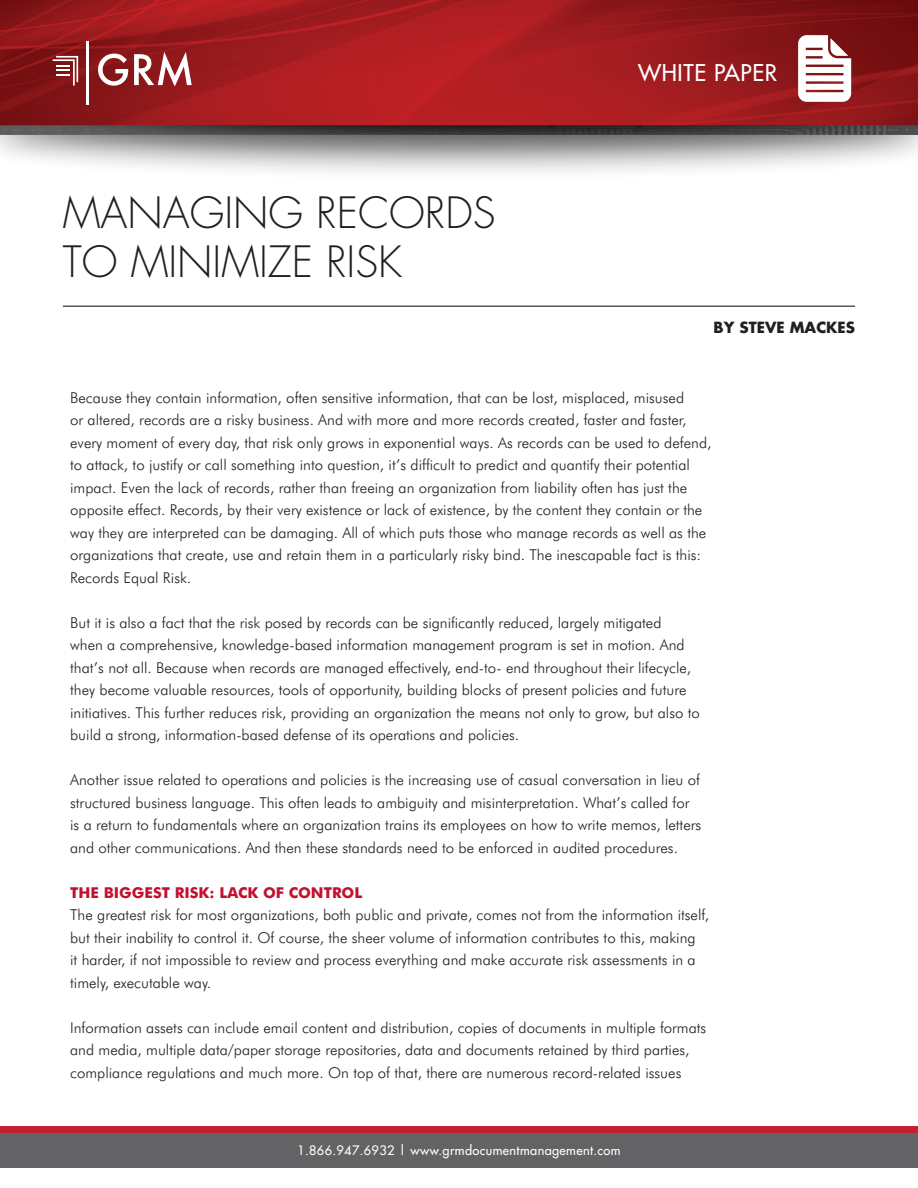
<style>
.page{position:relative;width:918px;height:1188px;background:#fff}
.page>*{position:absolute;margin:0;border:0;box-sizing:border-box;transform-origin:0 0}
.t1{font:300 42px/49.5px "Futura";color:#231f20}
.t2{font:22.5px "Futura";letter-spacing:.03em;color:#fff}
.t3{font:300 15px/22.5px "Futura BT";color:#231f20}
.t4{font:700 15px "Futura BT";color:#c3102f}
.t5{font:700 15px "Futura";color:#231f20}
.t6{font:12.75px "Futura";letter-spacing:.03em;color:#fff}
</style>
<div class="page">
<div style="left:0;top:1126px;width:918px;height:32px;background:#c42032"></div>
<div style="left:0;top:1133px;width:918px;height:35px;background:#636366"></div>
<div style="left:0;top:74px;width:918px;height:107px;background:#231f20;opacity:.75"></div>
<img style="left:0;top:0;width:918px;height:135px">
<svg style="left:0;top:35px;width:918px;height:82px"></svg>
<hr style="left:63px;top:306px;width:792px;height:1px;background:#231f20">
<h1 class="t1" style="left:63px;top:188px;width:434px">MANAGING RECORDS<br>TO MINIMIZE RISK</h1>
<h2 class="t2" style="left:638px;top:58px;width:140px">WHITE PAPER</h2>
<p class="t5" style="left:714px;top:317px;width:143px">BY STEVE MACKES</p>
<p class="t3" style="left:70px;top:386px;width:643px">Because they contain information, often sensitive information, that can be lost, misplaced, misused<br>or altered, records are a risky business. And with more and more records created, faster and faster, every moment of every day, that risk only grows in exponential ways. As records can be used to defend, to attack, to justify or call something into question, it’s difficult to predict and quantify their potential impact. Even the lack of records, rather than freeing an organization from liability often has just the opposite effect. Records, by their very existence or lack of existence, by the content they contain or the way they are interpreted can be damaging. All of which puts those who manage records as well as the organizations that create, use and retain them in a particularly risky bind. The inescapable fact is this:<br>Records Equal Risk.</p>
<p class="t3" style="left:70px;top:611px;width:631px">But it is also a fact that the risk posed by records can be significantly reduced, largely mitigated<br>when a comprehensive, knowledge-based information management program is set in motion. And that’s not all. Because when records are managed effectively, end-to- end throughout their lifecycle, they become valuable resources, tools of opportunity, building blocks of present policies and future initiatives. This further reduces risk, providing an organization the means not only to grow, but also to build a strong, information-based defense of its operations and policies.</p>
<p class="t3" style="left:70px;top:769px;width:633px">Another issue related to operations and policies is the increasing use of casual conversation in lieu of structured business language. This often leads to ambiguity and misinterpretation. What’s called for is a return to fundamentals where an organization trains its employees on how to write memos, letters and other communications. And then these standards need to be enforced in audited procedures.</p>
<p class="t4" style="left:70px;top:883px;width:294px">THE BIGGEST RISK: LACK OF CONTROL</p>
<p class="t3" style="left:70px;top:904px;width:640px">The greatest risk for most organizations, both public and private, comes not from the information itself, but their inability to control it. Of course, the sheer volume of information contributes to this, making<br>it harder, if not impossible to review and process everything and make accurate risk assessments in a timely, executable way.</p>
<p class="t3" style="left:70px;top:1016px;width:638px">Information assets can include email content and distribution, copies of documents in multiple formats and media, multiple data/paper storage repositories, data and documents retained by third parties, compliance regulations and much more. On top of that, there are numerous record-related issues</p>
<p class="t6" style="left:297px;top:1142px;width:325px">1.866.947.6932 | www.grmdocumentmanagement.com</p>
</div>
